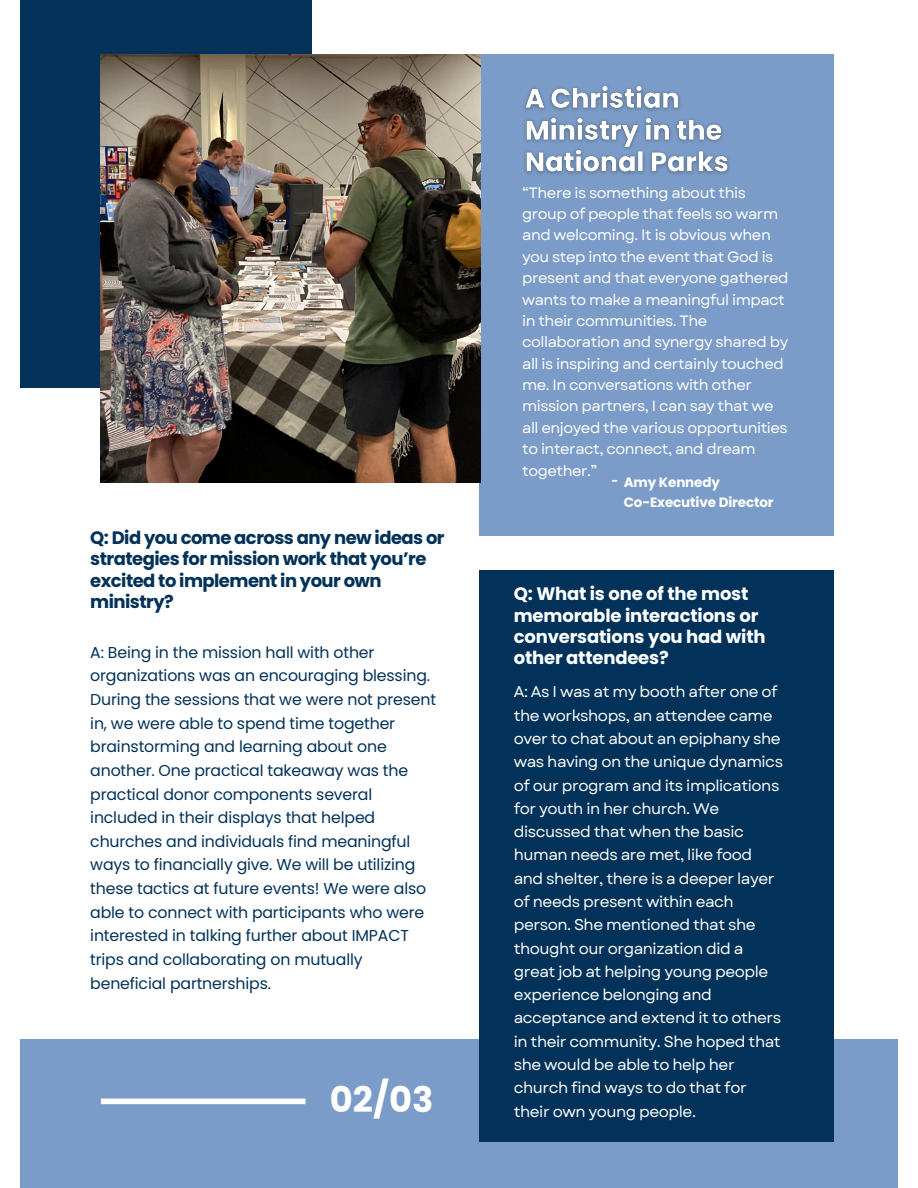
<style>
.page{position:relative;width:918px;height:1188px;background:#fff}
.page>*{position:absolute;margin:0;border:0;box-sizing:border-box;transform-origin:0 0}
.t1{font:700 35.25px "Poppins";color:#fff}
.t2{font:700 18px/21.3px "Poppins";letter-spacing:-.03em;color:#023259}
.t3{font:700 18px/21.3px "Poppins";letter-spacing:-.01em;color:#fff}
.t4{font:15.75px/23.7px "Poppins";letter-spacing:-.01em;color:#023259}
.t5{font:15.45px/23.2px "Garet";letter-spacing:-.03em;color:#fff}
.t6{font:15px/21.3px "Garet";letter-spacing:-.03em;color:#fff}
.t7{font:700 13.5px "Poppins";letter-spacing:-.01em;color:#fff}
.t8{font:700 12px "Poppins";color:#fff}
</style>
<div class="page">
<div style="left:480px;top:55px;width:354px;height:481px;background:#7b9cc8"></div>
<div style="left:20px;top:0;width:292px;height:388px;background:#023259"></div>
<div style="left:20px;top:1039px;width:878px;height:149px;background:#7b9cc8"></div>
<div style="left:480px;top:570px;width:354px;height:571px;background:#023259"></div>
<div style="left:101px;top:1099px;width:204px;height:5px;background:#fff"></div>
<img style="left:101px;top:55px;width:379px;height:427px">
<img style="left:524px;top:86px;width:205px;height:89px">
<h3 class="t2" style="left:90px;top:527px;width:356px">Q: Did you come across any new ideas or strategies for mission work that you’re excited to implement in your own ministry?</h3>
<h4 class="t4" style="left:90px;top:640px;width:347px">A: Being in the mission hall with other organizations was an encouraging blessing.<br>During the sessions that we were not present in, we were able to spend time together brainstorming and learning about one another. One practical takeaway was the practical donor components several included in their displays that helped churches and individuals find meaningful ways to financially give. We will be utilizing these tactics at future events! We were also able to connect with participants who were interested in talking further about IMPACT trips and collaborating on mutually beneficial partnerships.</h4>
<h4 class="t1" style="left:330px;top:1075px;width:105px">02/03</h4>
<h4 class="t6" style="left:522px;top:182px;width:268px">“There is something about this group of people that feels so warm and welcoming. It is obvious when you step into the event that God is present and that everyone gathered wants to make a meaningful impact in their communities. The collaboration and synergy shared by all is inspiring and certainly touched me. In conversations with other mission partners, I can say that we all enjoyed the various opportunities to interact, connect, and dream together.”</h4>
<p class="t7" style="left:624px;top:472px;width:98px">Amy Kennedy</p>
<p class="t7" style="left:624px;top:493px;width:151px">Co-Executive Director</p>
<h1 class="t8" style="left:611px;top:473px;width:8px">-</h1>
<h3 class="t3" style="left:514px;top:583px;width:253px">Q: What is one of the most memorable interactions or conversations you had with other attendees?</h3>
<p class="t5" style="left:514px;top:681px;width:271px">A: As I was at my booth after one of the workshops, an attendee came over to chat about an epiphany she was having on the unique dynamics of our program and its implications for youth in her church. We discussed that when the basic human needs are met, like food and shelter, there is a deeper layer of needs present within each person. She mentioned that she thought our organization did a great job at helping young people experience belonging and acceptance and extend it to others in their community. She hoped that she would be able to help her church find ways to do that for their own young people.</p>
</div>
